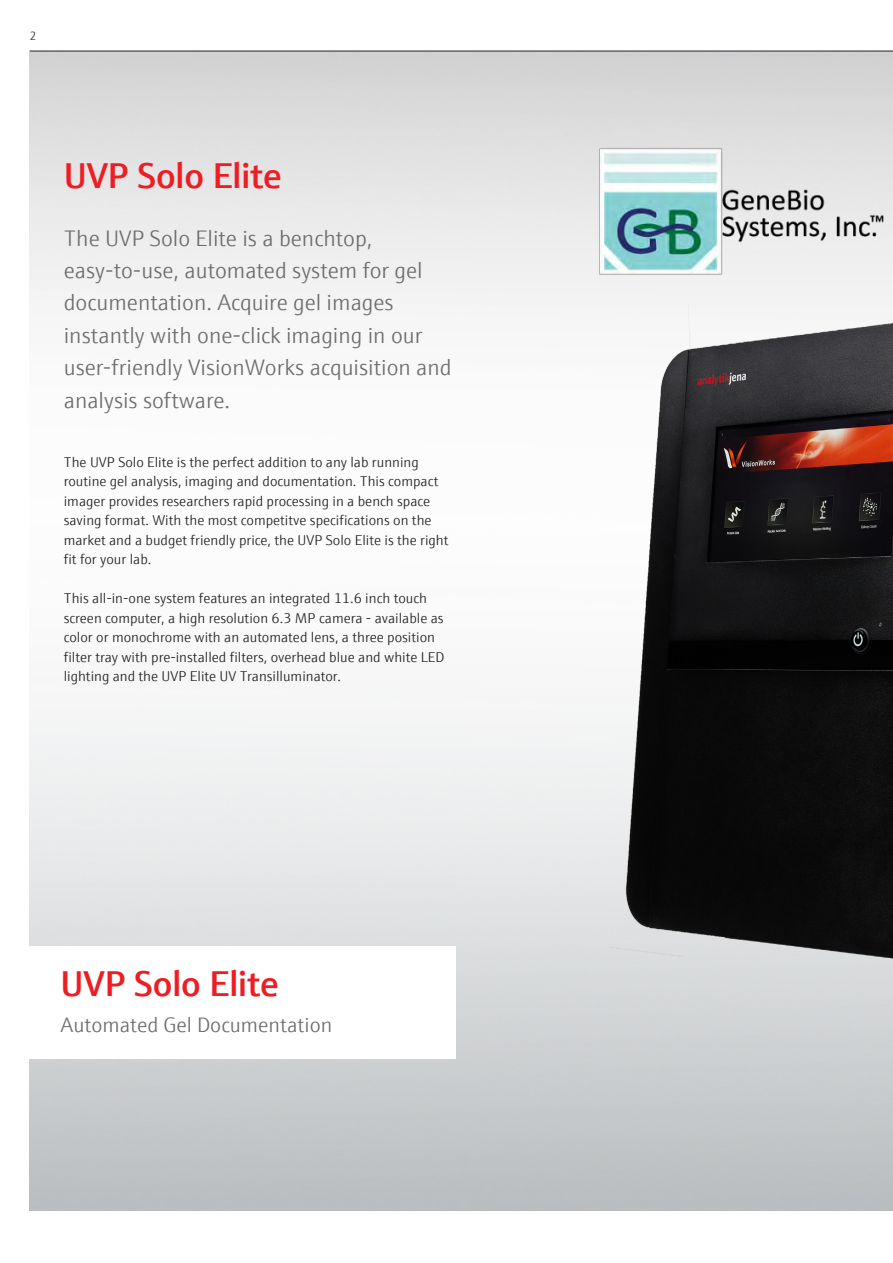
<style>
.page{position:relative;width:893px;height:1263px;background:#fff}
.page>*{position:absolute;margin:0;border:0;box-sizing:border-box;transform-origin:0 0}
.Innenseiten_Einleitu{font:600 36px "E+H Sans";color:#ee1d23}
.Innenseiten_Einleitu-2{font:300 22.5px/32.4px "E+H Sans";color:#6c6d70}
.Innenseiten_Einleitu-3{font:300 21px "E+H Sans";color:#6c6d70}
.Innenseiten_Fließtex{font:300 14.25px/19.5px "E+H Sans";color:#231f20}
.t1{font:300 12px "E+H Sans";color:#231f20}
</style>
<div class="page">
<img style="left:587px;top:129px;width:306px;height:966px">
<hr style="left:30px;top:51px;width:863px;height:1px;background:#231f20">
<img style="left:582px;top:148px;width:306px;height:129px">
<p class="t1" style="left:30px;top:27px;width:8px">2</p>
<p class="Innenseiten_Einleitu" style="left:64px;top:148px;width:220px">UVP Solo Elite</p>
<p class="Innenseiten_Einleitu-2" style="left:64px;top:220px;width:389px">The UVP Solo Elite is a benchtop, easy-to-use, automated system for gel documentation. Acquire gel images instantly with one-click imaging in our user-friendly VisionWorks acquisition and analysis software.</p>
<p class="Innenseiten_Fließtex" style="left:64px;top:451px;width:386px">The UVP Solo Elite is the perfect addition to any lab running routine gel analysis, imaging and documentation. This compact imager provides researchers rapid processing in a bench space saving format. With the most competitve specifications on the market and a budget friendly price, the UVP Solo Elite is the right fit for your lab.</p>
<p class="Innenseiten_Fließtex" style="left:64px;top:587px;width:382px">This all-in-one system features an integrated 11.6 inch touch screen computer, a high resolution 6.3 MP camera - available as color or monochrome with an automated lens, a three position filter tray with pre-installed filters, overhead blue and white LED lighting and the UVP Elite UV Transilluminator.</p>
<p class="Innenseiten_Einleitu" style="left:61px;top:956px;width:220px">UVP Solo Elite</p>
<p class="Innenseiten_Einleitu-3" style="left:61px;top:1009px;width:273px">Automated Gel Documentation</p>
</div>
